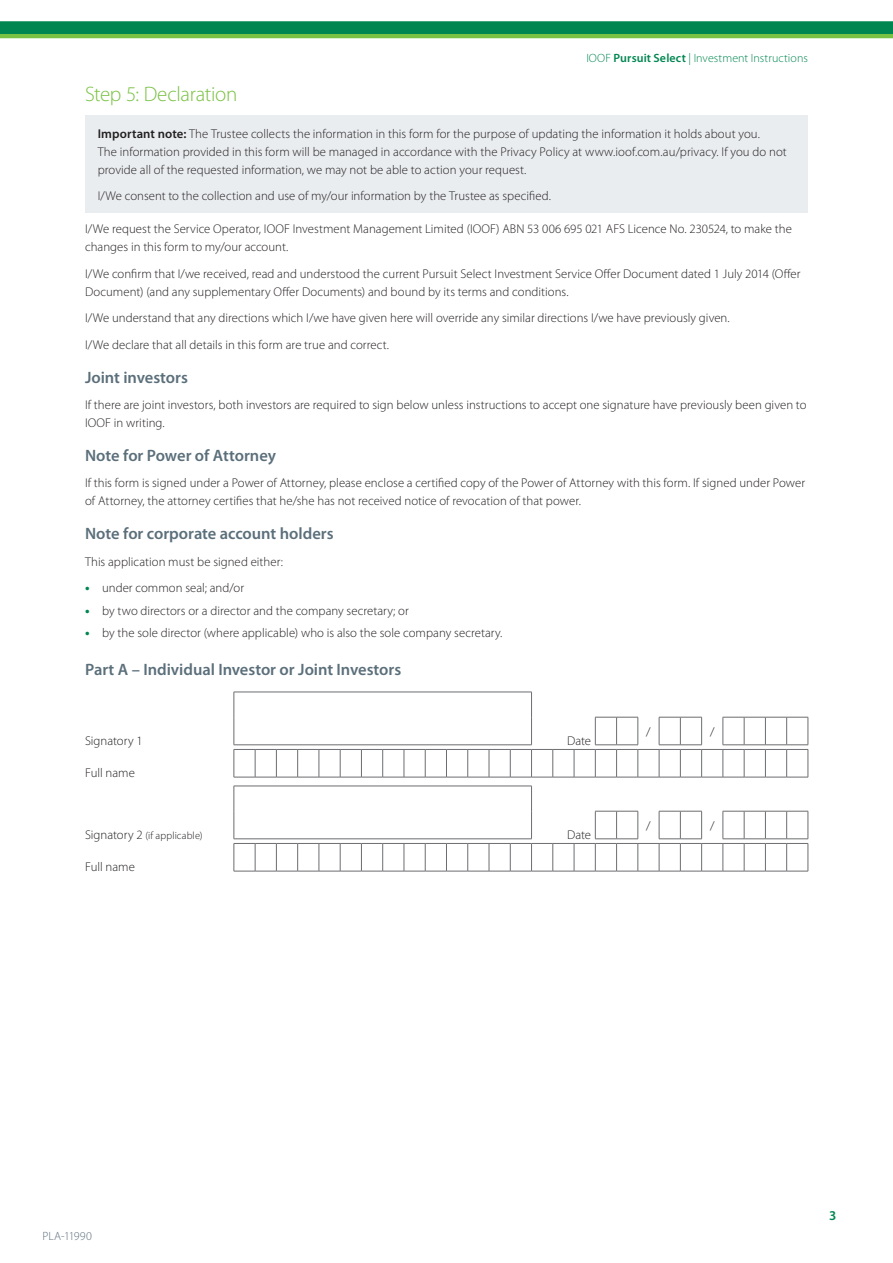
<style>
.page{position:relative;width:893px;height:1263px;background:#fff}
.page>*{position:absolute;margin:0;border:0;box-sizing:border-box;transform-origin:0 0}
.t1{font:300 21px "Myriad Pro";letter-spacing:-.015em;color:#79c142}
.t2{font:600 16.5px "Myriad Pro";color:#5b6f7b}
.t3{font:600 13.5px "Myriad Pro";color:#008751}
.t4{font:300 12.75px/18px "Myriad Pro";letter-spacing:.005em;color:#231f20}
.t5{font:300 12px "Myriad Pro";letter-spacing:.005em;color:#008751}
.t6{font:300 12px "Myriad Pro";color:#5b6f7b}
.t7{font:300 10.5px "Myriad Pro";letter-spacing:.015em;color:#231f20}
.s1{font-weight:600}
.s2{font-weight:700;font-size:13.5px;color:#008751}
.s3{font-size:12.75px}
</style>
<div class="page">
<svg style="left:0;top:21px;width:893px;height:17px;background:#209650"></svg>
<div style="left:85px;top:115px;width:723px;height:98px;background:#eaedf0"></div>
<svg style="left:234px;top:692px;width:575px;height:86px"></svg>
<svg style="left:234px;top:786px;width:575px;height:86px"></svg>
<p class="t5" style="left:586px;top:51px;width:223px">IOOF <span class="s1">Pursuit Select</span> | Investment Instructions</p>
<h1 class="t1" style="left:85px;top:81px;width:154px">Step 5: Declaration</h1>
<p class="t4" style="left:98px;top:124px;width:690px"><span class="s1">Important note:</span> The Trustee collects the information in this form for the purpose of updating the information it holds about you.<br>The information provided in this form will be managed in accordance with the Privacy Policy at www.ioof.com.au/privacy. If you do not provide all of the requested information, we may not be able to action your request.</p>
<p class="t4" style="left:98px;top:187px;width:455px">I/We consent to the collection and use of my/our information by the Trustee as specified.</p>
<p class="t4" style="left:85px;top:220px;width:708px">I/We request the Service Operator, IOOF Investment Management Limited (IOOF) ABN 53 006 695 021 AFS Licence No. 230524, to make the changes in this form to my/our account.</p>
<p class="t4" style="left:85px;top:265px;width:717px">I/We confirm that I/we received, read and understood the current Pursuit Select Investment Service Offer Document dated 1 July 2014 (Offer<br>Document) (and any supplementary Offer Documents) and bound by its terms and conditions.</p>
<p class="t4" style="left:85px;top:305px;width:646px;line-height:26.5px">I/We understand that any directions which I/we have given here will override any similar directions I/we have previously given.<br>I/We declare that all details in this form are true and correct.</p>
<p class="t2" style="left:85px;top:367px;width:105px">Joint investors</p>
<p class="t4" style="left:85px;top:396px;width:723px">If there are joint investors, both investors are required to sign below unless instructions to accept one signature have previously been given to<br>IOOF in writing.</p>
<p class="t2" style="left:85px;top:445px;width:192px">Note for Power of Attorney</p>
<p class="t4" style="left:85px;top:474px;width:722px">If this form is signed under a Power of Attorney, please enclose a certified copy of the Power of Attorney with this form. If signed under Power of Attorney, the attorney certifies that he/she has not received notice of revocation of that power.</p>
<p class="t2" style="left:85px;top:523px;width:250px">Note for corporate account holders</p>
<p class="t4" style="left:85px;top:552px;width:199px">This application must be signed either:</p>
<p class="t4" style="left:85px;top:579px;width:161px"><span class="s2">•</span> under common seal; and/or</p>
<p class="t4" style="left:85px;top:601px;width:325px"><span class="s2">•</span> by two directors or a director and the company secretary; or</p>
<p class="t4" style="left:85px;top:623px;width:419px"><span class="s2">•</span> by the sole director (where applicable) who is also the sole company secretary.</p>
<p class="t2" style="left:85px;top:659px;width:318px">Part A – Individual Investor or Joint Investors</p>
<p class="t4" style="left:85px;top:731px;width:59px">Signatory 1</p>
<p class="t4" style="left:567px;top:731px;width:25px">Date</p>
<p class="t4" style="left:85px;top:764px;width:51px">Full name</p>
<p class="t7" style="left:85px;top:829px;width:119px"><span class="s3">Signatory 2</span> (if applicable)</p>
<p class="t4" style="left:567px;top:825px;width:25px">Date</p>
<p class="t4" style="left:85px;top:858px;width:51px">Full name</p>
<p class="t4" style="left:646px;top:722px;width:6px">/</p>
<p class="t4" style="left:710px;top:722px;width:6px">/</p>
<p class="t4" style="left:646px;top:816px;width:6px">/</p>
<p class="t4" style="left:710px;top:816px;width:6px">/</p>
<p class="t6" style="left:43px;top:1229px;width:51px">PLA-11990</p>
<p class="t3" style="left:829px;top:1207px;width:9px">3</p>
</div>
